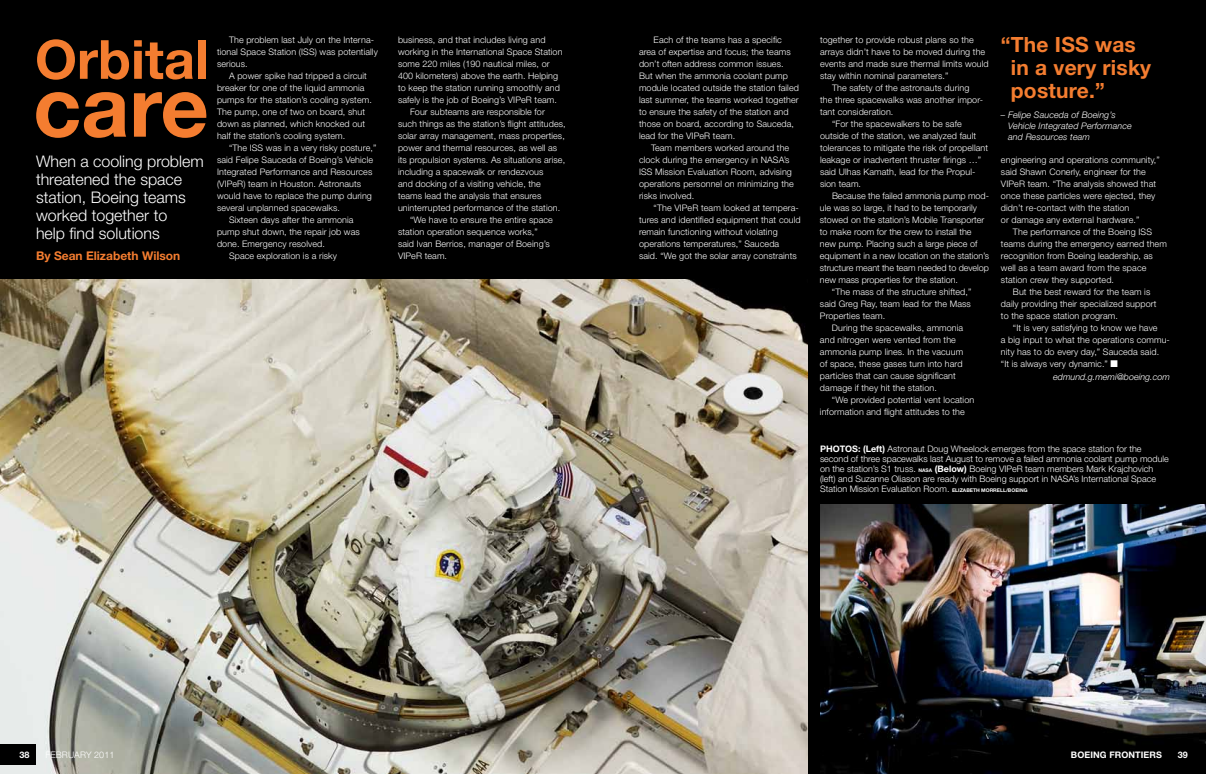
<style>
.page{position:relative;width:1206px;height:774px;background:#000}
.page>*{position:absolute;margin:0;border:0;box-sizing:border-box;transform-origin:0 0}
.t1{font:700 84px "Helvetica Neue";color:#f47d30}
.t2{font:700 54px "Helvetica Neue";color:#f47d30}
.t3{font:700 21px/23px "Helvetica Neue";letter-spacing:.01em;color:#f47d30}
.t4{font:300 16px/18px "Helvetica Neue";color:#fff}
.t5{font:700 12px "Helvetica Neue";color:#f47d30}
.t6{font:300 9px/12px "Helvetica Neue";letter-spacing:.01em;color:#fff}
.t7{font:italic 300 9px/10.8px "Helvetica Neue";letter-spacing:.01em;color:#fff}
.t8{font:300 9px "Helvetica Neue";letter-spacing:-.01em;color:#fff}
.t9{font:700 9px "Helvetica Neue";letter-spacing:.01em;color:#fff}
.t10{font:700 5px "Helvetica Neue";color:#fff}
.s1{font-weight:700}
.s2{font-weight:700;font-size:5px}
</style>
<div class="page">
<img style="left:0;top:279px;width:808px;height:495px">
<img style="left:820px;top:504px;width:386px;height:270px">
<div style="left:1170px;top:744px;width:36px;height:20px;background:#000"></div>
<div style="left:0;top:744px;width:36px;height:20px;background:#000"></div>
<h2 class="t2" style="left:35px;top:26px;width:175px">Orbital</h2>
<h1 class="t1" style="left:33px;top:55px;width:177px">care</h1>
<h3 class="t4" style="left:36px;top:152px;width:169px">When a cooling problem threatened the space station, Boeing teams worked together to<br>help find solutions</h3>
<h3 class="t5" style="left:36px;top:248px;width:146px">By Sean Elizabeth Wilson</h3>
<p class="t6" style="left:217px;top:34px;width:162px;text-indent:12px">The problem last July on the Interna&shy;tional Space Station (ISS) was potentially serious.</p>
<p class="t6" style="left:217px;top:70px;width:156px;text-indent:12px">A power spike had tripped a circuit breaker for one of the liquid ammonia pumps for the station’s cooling system.<br>The pump, one of two on board, shut down as planned, which knocked out half the station’s cooling system.</p>
<p class="t6" style="left:229px;top:142px;width:149px">“The ISS was in a very risky posture,”</p>
<p class="t6" style="left:217px;top:154px;width:158px">said Felipe Sauceda of Boeing’s Vehicle</p>
<p class="t6" style="left:217px;top:166px;width:157px">Integrated Performance and Resources</p>
<p class="t6" style="left:217px;top:178px;width:146px">(VIPeR) team in Houston. Astronauts</p>
<p class="t6" style="left:217px;top:190px;width:156px">would have to replace the pump during</p>
<p class="t6" style="left:217px;top:202px;width:125px">several unplanned spacewalks.</p>
<p class="t6" style="left:229px;top:214px;width:126px">Sixteen days after the ammonia</p>
<p class="t6" style="left:217px;top:226px;width:144px">pump shut down, the repair job was</p>
<p class="t6" style="left:217px;top:238px;width:109px">done. Emergency resolved.</p>
<p class="t6" style="left:229px;top:250px;width:109px">Space exploration is a risky</p>
<p class="t6" style="left:398px;top:34px;width:149px">business, and that includes living and</p>
<p class="t6" style="left:398px;top:46px;width:166px">working in the International Space Station</p>
<p class="t6" style="left:398px;top:58px;width:153px">some 220 miles (190 nautical miles, or</p>
<p class="t6" style="left:398px;top:70px;width:162px">400 kilometers) above the earth. Helping</p>
<p class="t6" style="left:398px;top:82px;width:163px">to keep the station running smoothly and</p>
<p class="t6" style="left:398px;top:94px;width:160px">safely is the job of Boeing’s VIPeR team.</p>
<p class="t6" style="left:410px;top:106px;width:136px">Four subteams are responsible for</p>
<p class="t6" style="left:398px;top:118px;width:169px">such things as the station’s flight attitudes,</p>
<p class="t6" style="left:398px;top:130px;width:168px">solar array management, mass properties,</p>
<p class="t6" style="left:398px;top:142px;width:161px">power and thermal resources, as well as</p>
<p class="t6" style="left:398px;top:154px;width:169px">its propulsion systems. As situations arise,</p>
<p class="t6" style="left:398px;top:166px;width:147px">including a spacewalk or rendezvous</p>
<p class="t6" style="left:398px;top:178px;width:144px">and docking of a visiting vehicle, the</p>
<p class="t6" style="left:398px;top:190px;width:145px">teams lead the analysis that ensures</p>
<p class="t6" style="left:398px;top:202px;width:164px">uninterrupted performance of the station.</p>
<p class="t6" style="left:410px;top:214px;width:144px">“We have to ensure the entire space</p>
<p class="t6" style="left:398px;top:226px;width:141px">station operation sequence works,”</p>
<p class="t6" style="left:398px;top:238px;width:153px">said Ivan Berrios, manager of Boeing’s</p>
<p class="t6" style="left:398px;top:250px;width:51px">VIPeR team.</p>
<p class="t6" style="left:639px;top:34px;width:161px;text-indent:15px">Each of the teams has a specific area of expertise and focus; the teams don’t often address common issues.<br>But when the ammonia coolant pump module located outside the station failed last summer, the teams worked together to ensure the safety of the station and those on board, according to Sauceda, lead for the VIPeR team.</p>
<p class="t6" style="left:639px;top:142px;width:156px;text-indent:12px">Team members worked around the clock during the emergency in NASA’s<br>ISS Mission Evaluation Room, advising operations personnel on minimizing the risks involved.</p>
<p class="t6" style="left:639px;top:202px;width:163px;text-indent:15px">“The VIPeR team looked at tempera&shy;tures and identified equipment that could remain functioning without violating operations temperatures,” Sauceda<br>said. “We got the solar array constraints</p>
<p class="t6" style="left:820px;top:34px;width:155px">together to provide robust plans so the</p>
<p class="t6" style="left:820px;top:46px;width:167px">arrays didn’t have to be moved during the</p>
<p class="t6" style="left:820px;top:58px;width:170px">events and made sure thermal limits would</p>
<p class="t6" style="left:820px;top:70px;width:130px">stay within nominal parameters.”</p>
<p class="t6" style="left:832px;top:82px;width:139px">The safety of the astronauts during</p>
<p class="t6" style="left:820px;top:94px;width:165px">the three spacewalks was another impor-</p>
<p class="t6" style="left:820px;top:106px;width:75px">tant consideration.</p>
<p class="t6" style="left:832px;top:118px;width:131px">“For the spacewalkers to be safe</p>
<p class="t6" style="left:820px;top:130px;width:158px">outside of the station, we analyzed fault</p>
<p class="t6" style="left:820px;top:141px;width:170px">tolerances to mitigate the risk of propellant</p>
<p class="t6" style="left:820px;top:153px;width:163px">leakage or inadvertent thruster firings …”</p>
<p class="t6" style="left:820px;top:165px;width:157px">said Ulhas Kamath, lead for the Propul-</p>
<p class="t6" style="left:820px;top:177px;width:43px">sion team.</p>
<p class="t6" style="left:832px;top:189px;width:158px">Because the failed ammonia pump mod-</p>
<p class="t6" style="left:820px;top:201px;width:158px">ule was so large, it had to be temporarily</p>
<p class="t6" style="left:820px;top:213px;width:166px">stowed on the station’s Mobile Transporter</p>
<p class="t6" style="left:820px;top:225px;width:153px">to make room for the crew to install the</p>
<p class="t6" style="left:820px;top:237px;width:159px">new pump. Placing such a large piece of</p>
<p class="t6" style="left:820px;top:249px;width:171px">equipment in a new location on the station’s</p>
<p class="t8" style="left:820px;top:262px;width:170px">structure meant the team needed to develop</p>
<p class="t6" style="left:820px;top:273px;width:140px">new mass properties for the station.</p>
<p class="t6" style="left:832px;top:285px;width:141px">“The mass of the structure shifted,”</p>
<p class="t6" style="left:820px;top:297px;width:152px">said Greg Ray, team lead for the Mass</p>
<p class="t6" style="left:820px;top:309px;width:67px">Properties team.</p>
<p class="t6" style="left:832px;top:321px;width:133px">During the spacewalks, ammonia</p>
<p class="t6" style="left:820px;top:333px;width:137px">and nitrogen were vented from the</p>
<p class="t6" style="left:820px;top:345px;width:145px">ammonia pump lines. In the vacuum</p>
<p class="t6" style="left:820px;top:357px;width:144px">of space, these gases turn into hard</p>
<p class="t6" style="left:820px;top:369px;width:137px">particles that can cause significant</p>
<p class="t6" style="left:820px;top:381px;width:118px">damage if they hit the station.</p>
<p class="t6" style="left:832px;top:393px;width:144px">“We provided potential vent location</p>
<p class="t6" style="left:820px;top:405px;width:146px">information and flight attitudes to the</p>
<h3 class="t3" style="left:1011px;top:33px;width:142px;text-indent:-10px">“The ISS was in a very risky posture.”</h3>
<p class="t7" style="left:1008px;top:110px;width:125px;text-indent:-7px">– Felipe Sauceda of Boeing’s<br>Vehicle Integrated Performance and Resources team</p>
<p class="t6" style="left:1001px;top:154px;width:160px">engineering and operations community,” said Shawn Conerly, engineer for the VIPeR team. “The analysis showed that once these particles were ejected, they didn’t re-contact with the station<br>or damage any external hardware.”</p>
<p class="t6" style="left:1013px;top:226px;width:141px">The performance of the Boeing ISS</p>
<p class="t6" style="left:1001px;top:238px;width:167px">teams during the emergency earned them</p>
<p class="t6" style="left:1001px;top:250px;width:153px">recognition from Boeing leadership, as</p>
<p class="t6" style="left:1001px;top:262px;width:147px">well as a team award from the space</p>
<p class="t6" style="left:1001px;top:274px;width:115px">station crew they supported.</p>
<p class="t6" style="left:1013px;top:286px;width:139px">But the best reward for the team is</p>
<p class="t6" style="left:1001px;top:298px;width:157px">daily providing their specialized support</p>
<p class="t6" style="left:1001px;top:310px;width:119px">to the space station program.</p>
<p class="t6" style="left:1013px;top:322px;width:146px">“It is very satisfying to know we have</p>
<p class="t6" style="left:1001px;top:334px;width:171px">a big input to what the operations commu-</p>
<p class="t6" style="left:1001px;top:346px;width:160px">nity has to do every day,” Sauceda said.</p>
<p class="t6" style="left:1001px;top:358px;width:119px">“It is always very dynamic.” ■</p>
<p class="t7" style="left:1053px;top:372px;width:118px">edmund.g.memi@boeing.com</p>
<p class="t6" style="left:820px;top:444px;width:350px;line-height:10px"><span class="s1">PHOTOS: (Left)</span> Astronaut Doug Wheelock emerges from the space station for the second of three spacewalks last August to remove a failed ammonia coolant pump module on the station’s S1 truss. <span class="s2">NASA</span> <span class="s1">(Below)</span> Boeing VIPeR team members Mark Krajchovich (left) and Suzanne Oliason are ready with Boeing support in NASA’s International Space Station Mission Evaluation Room. <span class="s2">Elizabet</span></p>
<p class="t10" style="left:976px;top:487px;width:10px">h morre</p>
<p class="t10" style="left:1000px;top:487px;width:12px">ll/boeing</p>
<p class="t9" style="left:20px;top:749px;width:12px">38</p>
<p class="t6" style="left:46px;top:748px;width:70px">FEBRUARY 2011</p>
<p class="t9" style="left:1071px;top:749px;width:93px">BOEING FRONTIERS</p>
<p class="t9" style="left:1178px;top:749px;width:12px">39</p>
</div>
